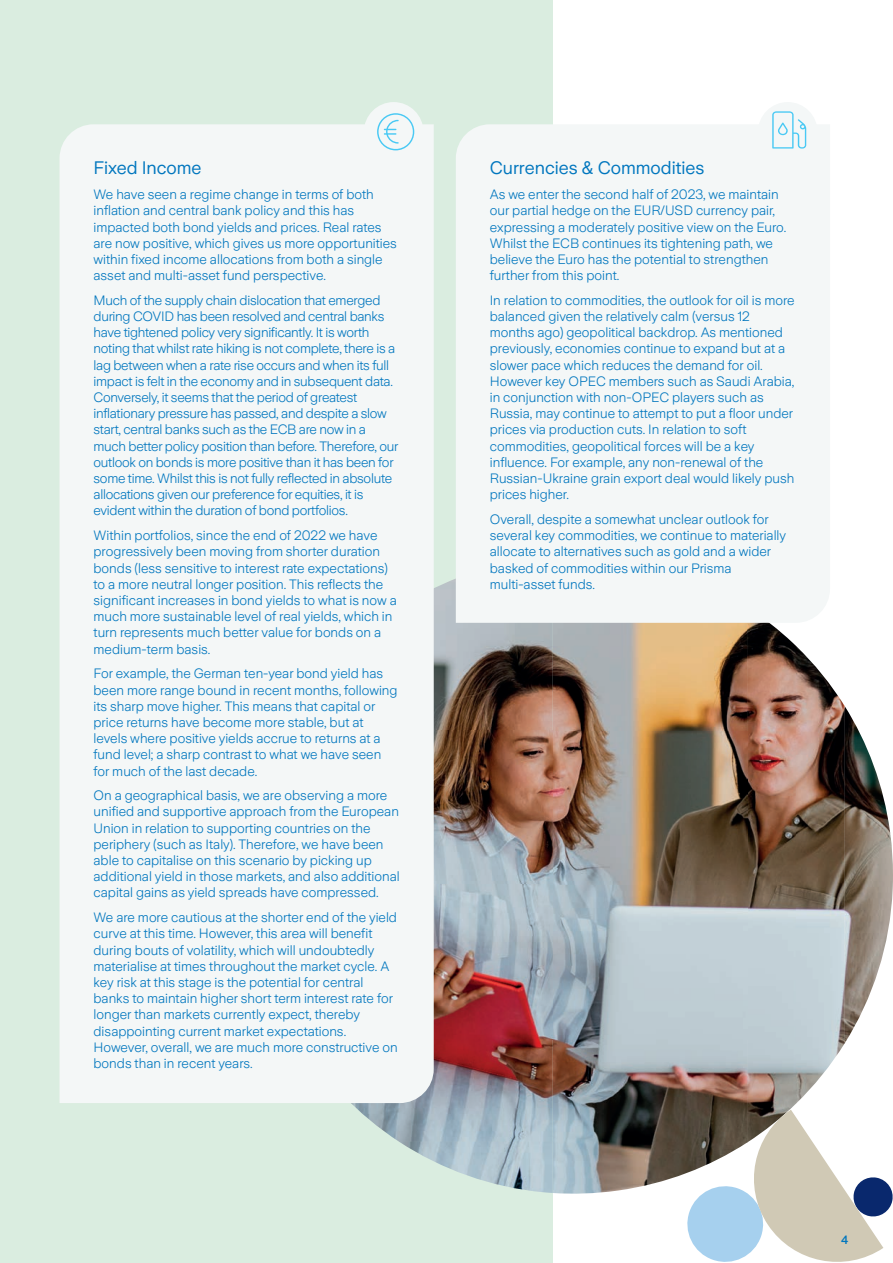
<style>
.page{position:relative;width:893px;height:1263px;background:#fff}
.page>*{position:absolute;margin:0;border:0;box-sizing:border-box;transform-origin:0 0}
.t1{font:18px "Zurich Sans";color:#0076be}
.t2{font:300 13.5px/16.2px "Zurich Sans";color:#0076be}
.t3{font:300 13.5px/16.2px "Zurich Sans";letter-spacing:-.02em;color:#0076be}
.t4{font:500 12px "Zurich Sans";color:#0076be}
</style>
<div class="page">
<div style="left:0;top:0;width:553px;height:1263px;background:#daede0"></div>
<img style="left:553px;top:623px;width:194px;height:571px">
<img style="left:747px;top:623px;width:49px;height:487px">
<img style="left:796px;top:646px;width:48px;height:458px">
<img style="left:844px;top:705px;width:49px;height:339px">
<img style="left:351px;top:579px;width:202px;height:563px">
<img style="left:399px;top:1141px;width:154px;height:52px">
<div style="left:456px;top:124px;width:374px;height:499px;background:#f4f7f7"></div>
<svg style="left:683px;top:1110px;width:210px;height:152px"></svg>
<div style="left:758px;top:102px;width:59px;height:60px;background:#f4f7f7;border-radius:50%"></div>
<svg style="left:772px;top:111px;width:34px;height:38px"></svg>
<div style="left:60px;top:124px;width:374px;height:979px;background:#f4f7f7"></div>
<div style="left:364px;top:102px;width:59px;height:60px;background:#f4f7f7;border-radius:50%"></div>
<svg style="left:377px;top:113px;width:38px;height:38px"></svg>
<h1 class="t1" style="left:94px;top:158px;width:109px">Fixed Income</h1>
<p class="t2" style="left:94px;top:187px;width:305px">We have seen a regime change in terms of both inflation and central bank policy and this has impacted both bond yields and prices. Real rates are now positive, which gives us more opportunities within fixed income allocations from both a single asset and multi-asset fund perspective.</p>
<p class="t3" style="left:94px;top:292px;width:306px">Much of the supply chain dislocation that emerged during COVID has been resolved and central banks have tightened policy very significantly. It is worth noting that whilst rate hiking is not complete, there is a lag between when a rate rise occurs and when its full impact is felt in the economy and in subsequent data.<br>Conversely, it seems that the period of greatest inflationary pressure has passed, and despite a slow start, central banks such as the ECB are now in a much better policy position than before. Therefore, our outlook on bonds is more positive than it has been for some time. Whilst this is not fully reflected in absolute allocations given our preference for equities, it is evident within the duration of bond portfolios.</p>
<p class="t2" style="left:94px;top:528px;width:305px">Within portfolios, since the end of 2022 we have progressively been moving from shorter duration bonds (less sensitive to interest rate expectations) to a more neutral longer position. This reflects the significant increases in bond yields to what is now a much more sustainable level of real yields, which in turn represents much better value for bonds on a medium-term basis.</p>
<p class="t2" style="left:94px;top:666px;width:305px">For example, the German ten-year bond yield has been more range bound in recent months, following its sharp move higher. This means that capital or price returns have become more stable, but at levels where positive yields accrue to returns at a fund level; a sharp contrast to what we have seen for much of the last decade.</p>
<p class="t2" style="left:94px;top:788px;width:308px">On a geographical basis, we are observing a more unified and supportive approach from the European Union in relation to supporting countries on the periphery (such as Italy). Therefore, we have been able to capitalise on this scenario by picking up additional yield in those markets, and also additional capital gains as yield spreads have compressed.</p>
<p class="t2" style="left:94px;top:909px;width:306px">We are more cautious at the shorter end of the yield curve at this time. However, this area will benefit during bouts of volatility, which will undoubtedly materialise at times throughout the market cycle. A key risk at this stage is the potential for central banks to maintain higher short term interest rate for longer than markets currently expect, thereby disappointing current market expectations.<br>However, overall, we are much more constructive on bonds than in recent years.</p>
<h1 class="t1" style="left:490px;top:158px;width:216px">Currencies &amp; Commodities</h1>
<p class="t2" style="left:490px;top:187px;width:298px">As we enter the second half of 2023, we maintain our partial hedge on the EUR/USD currency pair, expressing a moderately positive view on the Euro.<br>Whilst the ECB continues its tightening path, we believe the Euro has the potential to strengthen further from this point.</p>
<p class="t2" style="left:490px;top:292px;width:306px">In relation to commodities, the outlook for oil is more balanced given the relatively calm (versus 12 months ago) geopolitical backdrop. As mentioned previously, economies continue to expand but at a slower pace which reduces the demand for oil.<br>However key OPEC members such as Saudi Arabia, in conjunction with non-OPEC players such as Russia, may continue to attempt to put a floor under prices via production cuts. In relation to soft commodities, geopolitical forces will be a key influence. For example, any non-renewal of the Russian-Ukraine grain export deal would likely push prices higher.</p>
<p class="t2" style="left:490px;top:511px;width:298px">Overall, despite a somewhat unclear outlook for several key commodities, we continue to materially allocate to alternatives such as gold and a wider basked of commodities within our Prisma multi-asset funds.</p>
<p class="t4" style="left:841px;top:1233px;width:9px">4</p>
</div>
